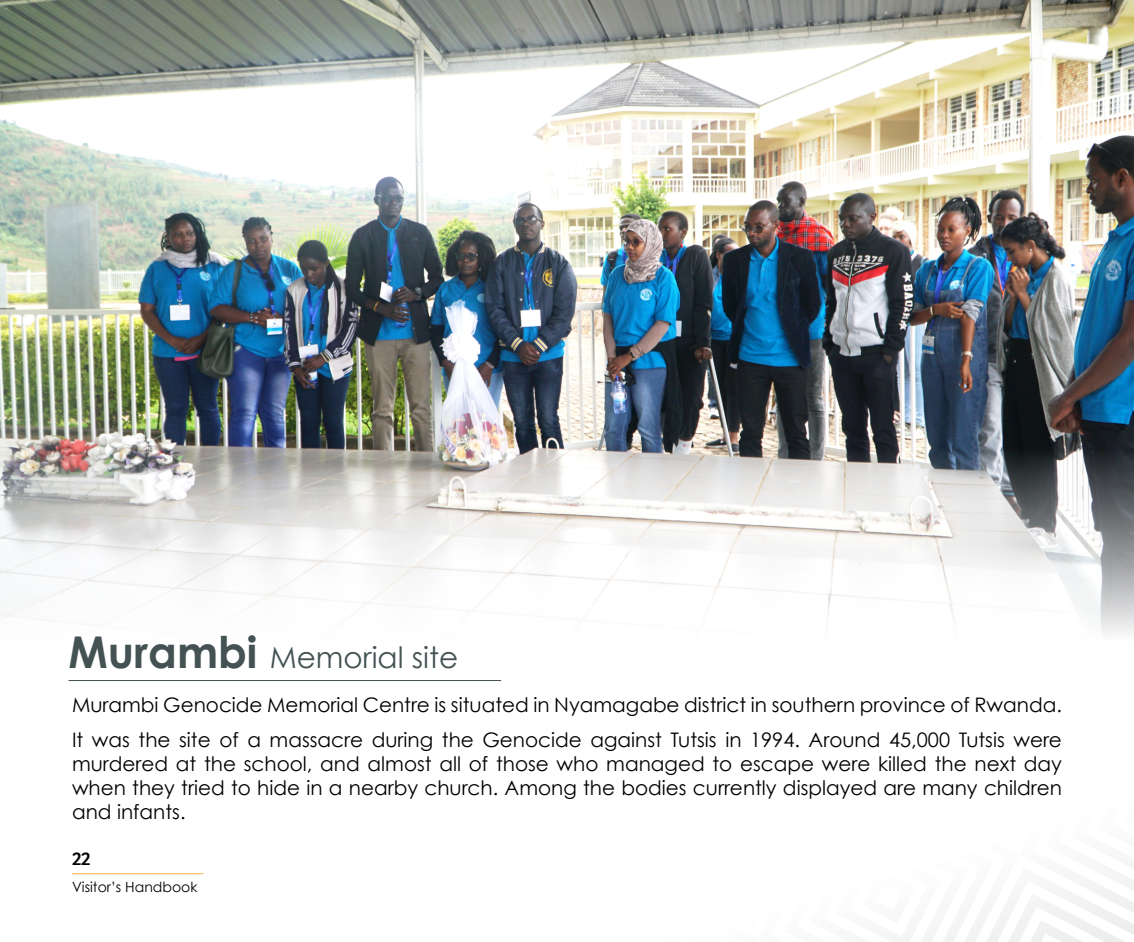
<style>
.page{position:relative;width:1134px;height:942px;background:#fff}
.page>*{position:absolute;margin:0;border:0;box-sizing:border-box;transform-origin:0 0}
.t1{font:29.4px "Century Gothic";color:#445254}
.t2{font:20px/24px "Century Gothic";color:#000}
.t3{font:600 18px "Ronnia";color:#000}
.t4{font:14px "Century Gothic";color:#000}
.s1{font-weight:700;font-size:43.8px}
</style>
<div class="page">
<hr style="left:72px;top:873px;width:132px;height:1px;background:#fbb040">
<img style="left:0;top:0;width:1134px;height:448px">
<svg style="left:0;top:448px;width:1134px;height:173px"></svg>
<svg style="left:485px;top:503px;width:649px;height:438px"></svg>
<hr style="left:69px;top:679px;width:432px;height:1px;background:#445254">
<h1 class="t1" style="left:69px;top:638px;width:391px"><span class="s1">Murambi</span> Memorial site</h1>
<p class="t2" style="left:72px;top:686px;width:991px;line-height:35.4px">Murambi Genocide Memorial Centre is situated in Nyamagabe district in southern province of Rwanda.<br>It was the site of a massacre during the Genocide against Tutsis in 1994. Around 45,000 Tutsis were</p>
<p class="t2" style="left:72px;top:751px;width:991px;text-align:justify">murdered at the school, and almost all of those who managed to escape were killed the next day when they tried to hide in a nearby church. Among the bodies currently displayed are many children and infants.</p>
<p class="t3" style="left:72px;top:846px;width:20px">22</p>
<p class="t4" style="left:72px;top:877px;width:127px">Visitor’s Handbook</p>
</div>
